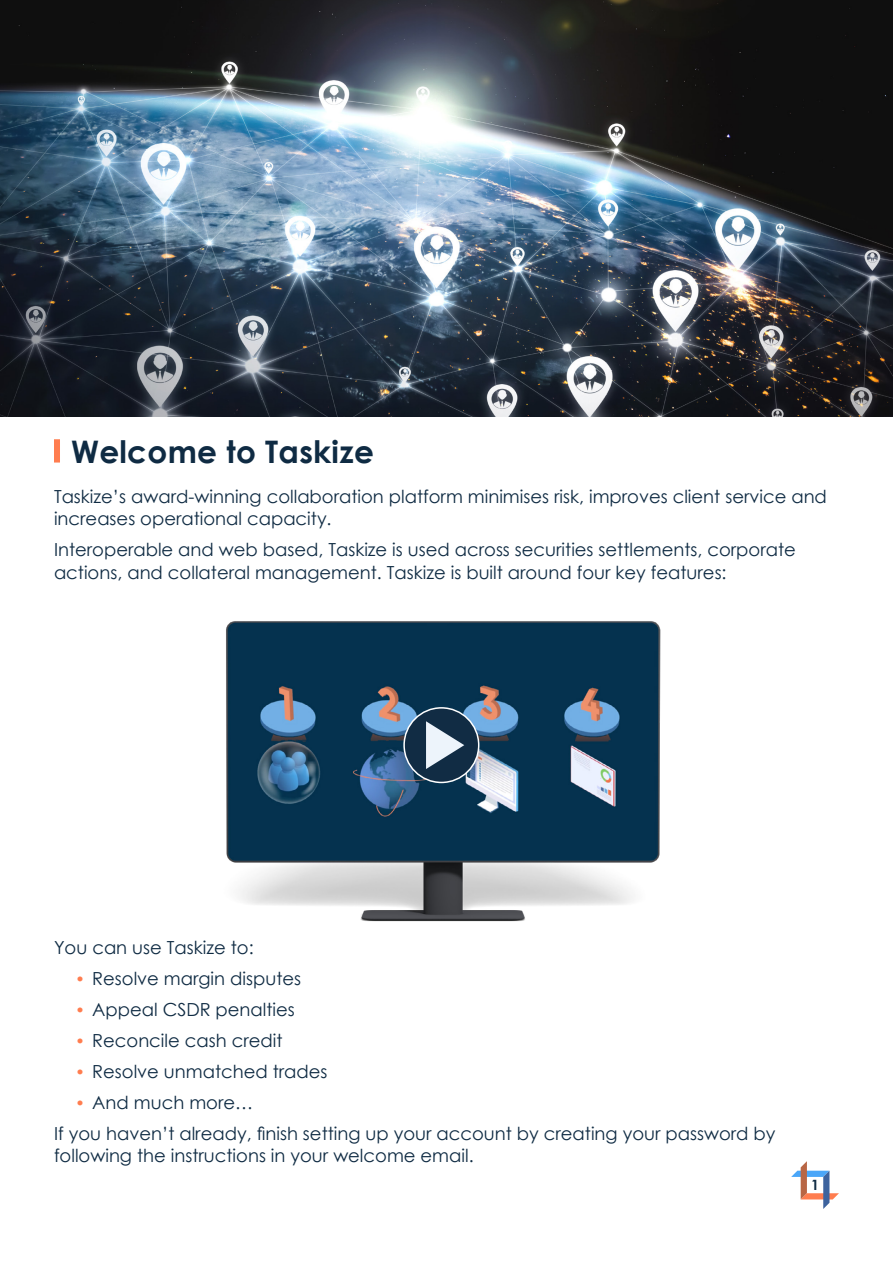
<style>
.page{position:relative;width:893px;height:1263px;background:#fff}
.page>*{position:absolute;margin:0;border:0;box-sizing:border-box;transform-origin:0 0}
.t1{font:700 31.05px "Century Gothic";letter-spacing:.01em;color:#0f2b43}
.t2{font:18px/22.5px "Century Gothic";color:#0f2b43}
.t3{font:700 14.25px "Century Gothic";color:#0f2b43}
.s1{font-size:16.5px;color:#ff7d4f}
</style>
<div class="page">
<div style="left:54px;top:439px;width:6px;height:23px;background:#ff7d4f"></div>
<svg style="left:791px;top:1161px;width:48px;height:48px"></svg>
<img style="left:0;top:0;width:893px;height:417px">
<img style="left:226px;top:621px;width:434px;height:300px">
<div style="left:404px;top:708px;width:75px;height:74px;background:#112c44;border-radius:50%"></div>
<div style="left:403px;top:707px;width:76px;height:76px;border:2px solid #fff;border-radius:50%"></div>
<svg style="left:426px;top:721px;width:38px;height:48px"></svg>
<h1 class="t1" style="left:71px;top:432px;width:304px">Welcome to Taskize</h1>
<p class="t2" style="left:54px;top:485px;width:774px">Taskize’s award-winning collaboration platform minimises risk, improves client service and increases operational capacity.</p>
<p class="t2" style="left:54px;top:538px;width:743px">Interoperable and web based, Taskize is used across securities settlements, corporate actions, and collateral management. Taskize is built around four key features:</p>
<p class="t2" style="left:54px;top:936px;width:201px">You can use Taskize to:</p>
<p class="t2" style="left:75px;top:967px;width:227px"><span class="s1">•</span> Resolve margin disputes</p>
<p class="t2" style="left:75px;top:998px;width:221px"><span class="s1">•</span> Appeal CSDR penalties</p>
<p class="t2" style="left:75px;top:1029px;width:209px"><span class="s1">•</span> Reconcile cash credit</p>
<p class="t2" style="left:75px;top:1060px;width:254px"><span class="s1">•</span> Resolve unmatched trades</p>
<p class="t2" style="left:54px;top:1087px;width:723px;line-height:30.6px;text-indent:21px"><span class="s1">•</span> And much more…<br>If you haven’t already, finish setting up your account by creating your password by</p>
<p class="t2" style="left:54px;top:1144px;width:421px">following the instructions in your welcome email.</p>
<p class="t3" style="left:811px;top:1176px;width:9px">1</p>
</div>
